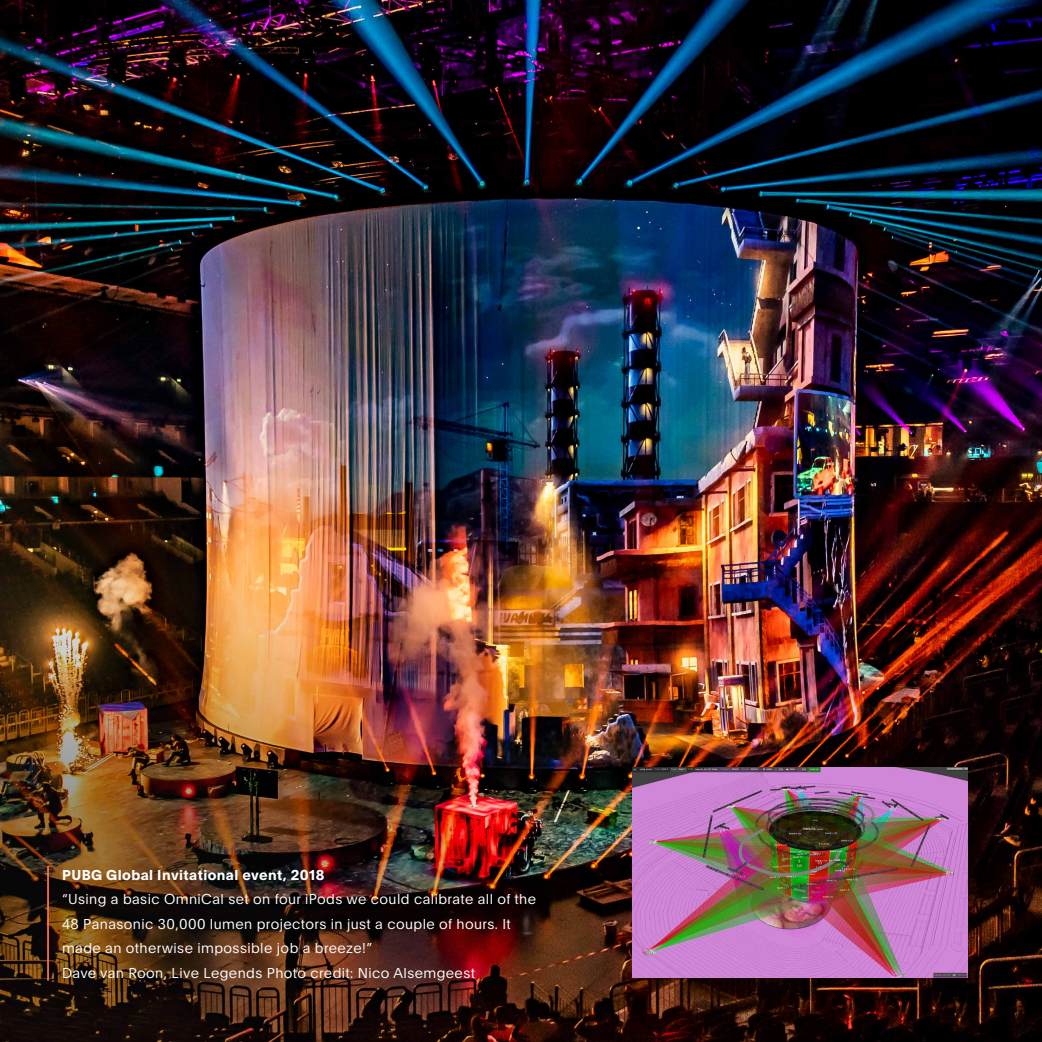
<style>
.page{position:relative;width:1042px;height:1042px;background:#fff}
.page>*{position:absolute;margin:0;border:0;box-sizing:border-box;transform-origin:0 0}
.t1{font:200 15.75px "Plain";color:#fff}
.t2{font:300 14px/24.5px "Plain";letter-spacing:.03em;color:#fff}
.t3{font:700 14px "Plain";letter-spacing:.03em;color:#fff}
</style>
<div class="page">
<img style="left:0;top:0;width:1042px;height:1042px">
<hr style="left:47px;top:866px;width:2px;height:114px;background:#ff7145">
<img style="left:633px;top:768px;width:335px;height:209px">
<p class="t3" style="left:62px;top:864px;width:264px">PUBG Global Invitational event, 2018</p>
<p class="t2" style="left:62px;top:886px;width:475px">“Using a basic OmniCal set on four iPods we could calibrate all of the 48 Panasonic 30,000 lumen projectors in just a couple of hours. It made an otherwise impossible job a breeze!”<br>Dave van Roon, Live Legends Photo credit: Nico Alsemgeest</p>
<p class="t1" style="left:420px;top:891px;width:133px">info@disguise.one</p>
</div>
